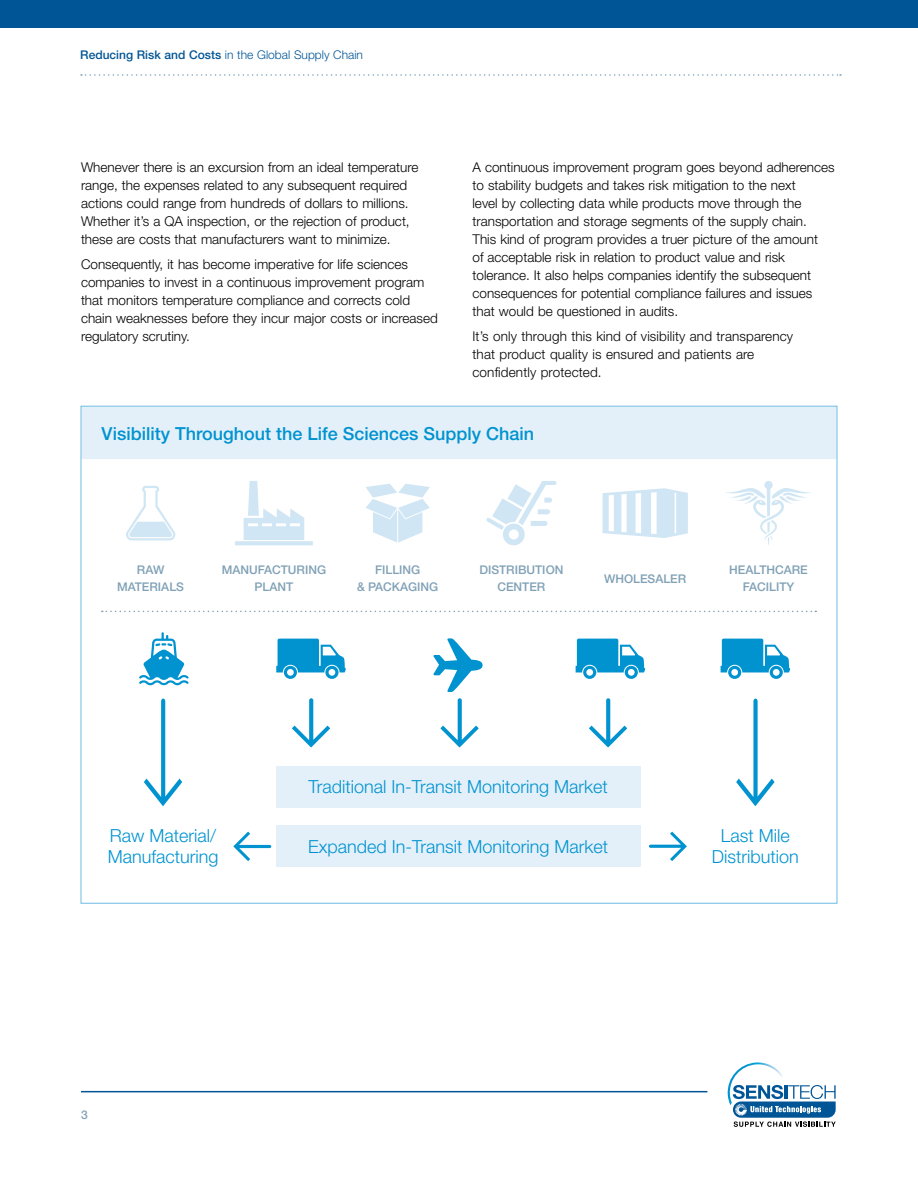
<style>
.page{position:relative;width:918px;height:1188px;background:#fff}
.page>*{position:absolute;margin:0;border:0;box-sizing:border-box;transform-origin:0 0}
.t1{font:300 18px/21px "Helvetica Neue LT Std";color:#0093d0;text-align:center}
.t2{font:500 18px "Helvetica Neue LT Std";color:#0093d0}
.t3{font:300 13.5px/18px "Helvetica Neue LT Std";color:#000}
.t4{font:500 12px/16.5px "Helvetica Neue LT Std";color:#80a1b6;text-align:center}
.t5{font:300 12px "Helvetica Neue LT Std";color:#005596}
.s1{font-weight:500}
</style>
<div class="page">
<div style="left:0;top:0;width:918px;height:28px;background:#005596"></div>
<svg style="left:733px;top:1085px;width:103px;height:42px"></svg>
<img style="left:727px;top:1062px;width:59px;height:43px">
<hr style="left:81px;top:1091px;width:626px;height:1px;background:#005596">
<svg style="left:81px;top:74px;width:760px;height:2px"></svg>
<div style="left:81px;top:407px;width:756px;height:52px;background:#e4f0f9"></div>
<div style="left:276px;top:766px;width:364px;height:41px;background:#e4f0f9"></div>
<div style="left:276px;top:826px;width:364px;height:41px;background:#e4f0f9"></div>
<svg style="left:292px;top:698px;width:38px;height:49px"></svg>
<svg style="left:440px;top:698px;width:39px;height:49px"></svg>
<svg style="left:589px;top:698px;width:38px;height:49px"></svg>
<svg style="left:736px;top:699px;width:38px;height:107px"></svg>
<svg style="left:144px;top:699px;width:38px;height:107px"></svg>
<svg style="left:649px;top:832px;width:38px;height:29px"></svg>
<svg style="left:233px;top:832px;width:38px;height:29px"></svg>
<svg style="left:276px;top:639px;width:70px;height:40px"></svg>
<svg style="left:576px;top:639px;width:69px;height:40px"></svg>
<svg style="left:721px;top:639px;width:69px;height:40px"></svg>
<svg style="left:139px;top:632px;width:50px;height:54px"></svg>
<svg style="left:433px;top:638px;width:50px;height:54px"></svg>
<svg style="left:102px;top:611px;width:714px;height:1px"></svg>
<svg style="left:235px;top:481px;width:78px;height:64px"></svg>
<svg style="left:366px;top:484px;width:64px;height:59px"></svg>
<hr style="left:541px;top:481px;width:15px;height:4px;background:#d0e6f4;border-radius:2px">
<svg style="left:486px;top:483px;width:66px;height:62px"></svg>
<svg style="left:726px;top:481px;width:85px;height:64px"></svg>
<svg style="left:603px;top:488px;width:85px;height:50px"></svg>
<svg style="left:126px;top:486px;width:49px;height:54px"></svg>
<p class="t5" style="left:80px;top:47px;width:284px"><span class="s1">Reducing Risk and Costs</span> in the Global Supply Chain</p>
<p class="t3" style="left:81px;top:158px;width:339px">Whenever there is an excursion from an ideal temperature range, the expenses related to any subsequent required actions could range from hundreds of dollars to millions.<br>Whether it’s a QA inspection, or the rejection of product, these are costs that manufacturers want to minimize.</p>
<p class="t3" style="left:81px;top:255px;width:358px">Consequently, it has become imperative for life sciences companies to invest in a continuous improvement program that monitors temperature compliance and corrects cold chain weaknesses before they incur major costs or increased regulatory scrutiny.</p>
<p class="t3" style="left:472px;top:158px;width:364px">A continuous improvement program goes beyond adherences to stability budgets and takes risk mitigation to the next<br>level by collecting data while products move through the transportation and storage segments of the supply chain.<br>This kind of program provides a truer picture of the amount<br>of acceptable risk in relation to product value and risk tolerance. It also helps companies identify the subsequent consequences for potential compliance failures and issues that would be questioned in audits.</p>
<p class="t3" style="left:472px;top:327px;width:322px">It’s only through this kind of visibility and transparency that product quality is ensured and patients are confidently protected.</p>
<h1 class="t2" style="left:102px;top:423px;width:434px">Visibility Throughout the Life Sciences Supply Chain</h1>
<p class="t4" style="left:117px;top:562px;width:68px">RAW<br>MATERIALS</p>
<p class="t4" style="left:222px;top:562px;width:106px">MANUFACTURING<br>PLANT</p>
<p class="t4" style="left:357px;top:562px;width:83px">FILLING<br>&amp; PACKAGING</p>
<p class="t4" style="left:479px;top:562px;width:86px">DISTRIBUTION<br>CENTER</p>
<p class="t4" style="left:604px;top:570px;width:84px">WHOLESALER</p>
<p class="t4" style="left:729px;top:562px;width:80px">HEALTHCARE<br>FACILITY</p>
<h1 class="t1" style="left:108px;top:825px;width:112px;text-align:left">Raw Material/<br>Manufacturing</h1>
<h1 class="t1" style="left:308px;top:776px;width:301px">Traditional In-Transit Monitoring Market</h1>
<h1 class="t1" style="left:308px;top:836px;width:302px">Expanded In-Transit Monitoring Market</h1>
<h1 class="t1" style="left:712px;top:825px;width:88px">Last Mile<br>Distribution</h1>
<p class="t4" style="left:81px;top:1106px;width:8px">3</p>
</div>
